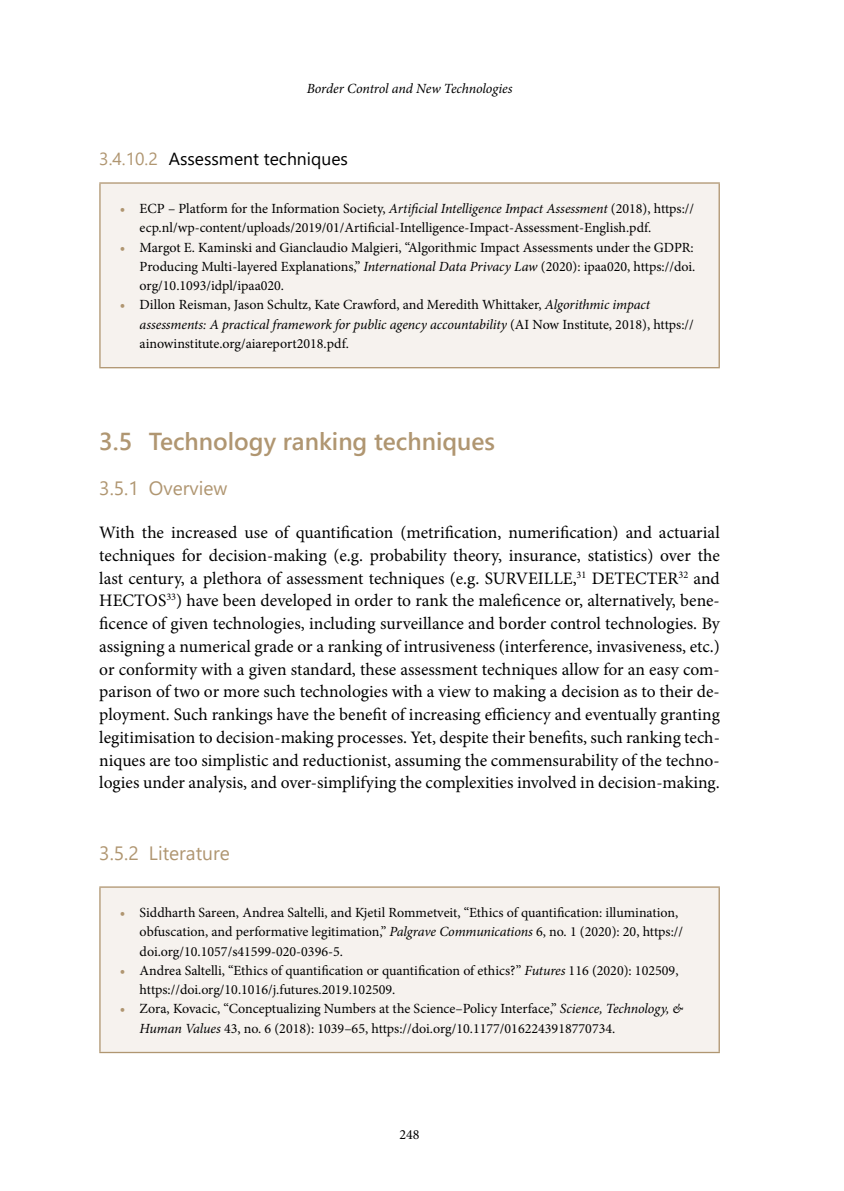
<style>
.page{position:relative;width:844px;height:1191px;background:#fff}
.page>*{position:absolute;margin:0;border:0;box-sizing:border-box;transform-origin:0 0}
.t1{font:600 24.5px "Segoe UI";color:#b09671}
.t2{font:19.25px "Segoe UI";color:#b09671}
.t3{font:17.5px/22.8px "Minion Pro";color:#000;text-align:justify}
.t4{font:17.5px "Segoe UI";color:#000}
.t5{font:14px/19.2px "Minion Pro";color:#000}
.t6{font:italic 14px "Minion Pro";letter-spacing:-.01em;color:#000}
.s1{color:#b09671}
.s2{font-weight:700;color:#b09671}
.s3{font-style:italic}
</style>
<div class="page">
<div style="left:100px;top:183px;width:619px;height:185px;background:#f6f2ee"></div>
<hr style="left:99px;top:182px;width:620px;height:2px;background:#b09671">
<hr style="left:99px;top:184px;width:2px;height:183px;background:#b09671">
<hr style="left:718px;top:184px;width:1px;height:183px;background:#b09671">
<hr style="left:99px;top:367px;width:620px;height:1px;background:#b09671">
<div style="left:100px;top:887px;width:619px;height:165px;background:#f6f2ee"></div>
<hr style="left:99px;top:886px;width:620px;height:1px;background:#b09671">
<hr style="left:99px;top:887px;width:2px;height:164px;background:#b09671">
<hr style="left:718px;top:887px;width:1px;height:164px;background:#b09671">
<hr style="left:99px;top:1051px;width:620px;height:2px;background:#b09671">
<p class="t6" style="left:306px;top:79px;width:207px">Border Control and New Technologies</p>
<p class="t4" style="left:99px;top:143px;width:250px"><span class="s1">3.4.10.2</span> Assessment techniques</p>
<p class="t5" style="left:140px;top:199px;width:556px;text-indent:-20px"><span class="s2">•</span> ECP – Platform for the Information Society, <span class="s3">Artificial Intelligence Impact Assessment</span> (2018), https:// ecp.nl/wp-content/uploads/2019/01/Artificial-Intelligence-Impact-Assessment-English.pdf.</p>
<p class="t5" style="left:140px;top:237px;width:557px;text-align:justify;text-indent:-20px"><span class="s2">•</span> Margot E. Kaminski and Gianclaudio Malgieri, “Algorithmic Impact Assessments under the GDPR:<br>Producing Multi-layered Explanations,” <span class="s3">International Data Privacy Law</span> (2020): ipaa020, https://doi. org/10.1093/idpl/ipaa020.</p>
<p class="t5" style="left:140px;top:295px;width:555px;text-indent:-20px"><span class="s2">•</span> Dillon Reisman, Jason Schultz, Kate Crawford, and Meredith Whittaker, <span class="s3">Algorithmic impact assessments: A practical framework for public agency accountability</span> (AI Now Institute, 2018), https:// ainowinstitute.org/aiareport2018.pdf.</p>
<h1 class="t1" style="left:99px;top:418px;width:397px">3.5 Technology ranking techniques</h1>
<h2 class="t2" style="left:99px;top:470px;width:129px">3.5.1 Overview</h2>
<p class="t3" style="left:99px;top:521px;width:622px">With the increased use of quantification (metrification, numerification) and actuarial techniques for decision-making (e.g. probability theory, insurance, statistics) over the last century, a plethora of assessment techniques (e.g. SURVEILLE,<sup>31</sup> DETECTER<sup>32</sup> and HECTOS<sup>33</sup>) have been developed in order to rank the maleficence or, alternatively, bene&shy;ficence of given technologies, including surveillance and border control technologies. By assigning a numerical grade or a ranking of intrusiveness (interference, invasiveness, etc.) or conformity with a given standard, these assessment techniques allow for an easy com&shy;parison of two or more such technologies with a view to making a decision as to their de&shy;ployment. Such rankings have the benefit of increasing efficiency and eventually granting legitimisation to decision-making processes. Yet, despite their benefits, such ranking tech&shy;niques are too simplistic and reductionist, assuming the commensurability of the techno&shy;logies under analysis, and over-simplifying the complexities involved in decision-making.</p>
<h2 class="t2" style="left:99px;top:834px;width:132px">3.5.2 Literature</h2>
<p class="t5" style="left:140px;top:903px;width:545px;text-indent:-20px"><span class="s2">•</span> Siddharth Sareen, Andrea Saltelli, and Kjetil Rommetveit, “Ethics of quantification: illumination, obfuscation, and performative legitimation,” <span class="s3">Palgrave Communications</span> 6, no. 1 (2020): 20, https:// doi.org/10.1057/s41599-020-0396-5.</p>
<p class="t5" style="left:140px;top:960px;width:540px;text-indent:-20px"><span class="s2">•</span> Andrea Saltelli, “Ethics of quantification or quantification of ethics?” <span class="s3">Futures</span> 116 (2020): 102509, https://doi.org/10.1016/j.futures.2019.102509.</p>
<p class="t5" style="left:140px;top:999px;width:545px;text-indent:-20px"><span class="s2">•</span> Zora, Kovacic, “Conceptualizing Numbers at the Science–Policy Interface,” <span class="s3">Science, Technology, &amp;<br>Human Values</span> 43, no. 6 (2018): 1039–65, https://doi.org/10.1177/0162243918770734.</p>
<p class="t5" style="left:399px;top:1125px;width:22px">248</p>
</div>
